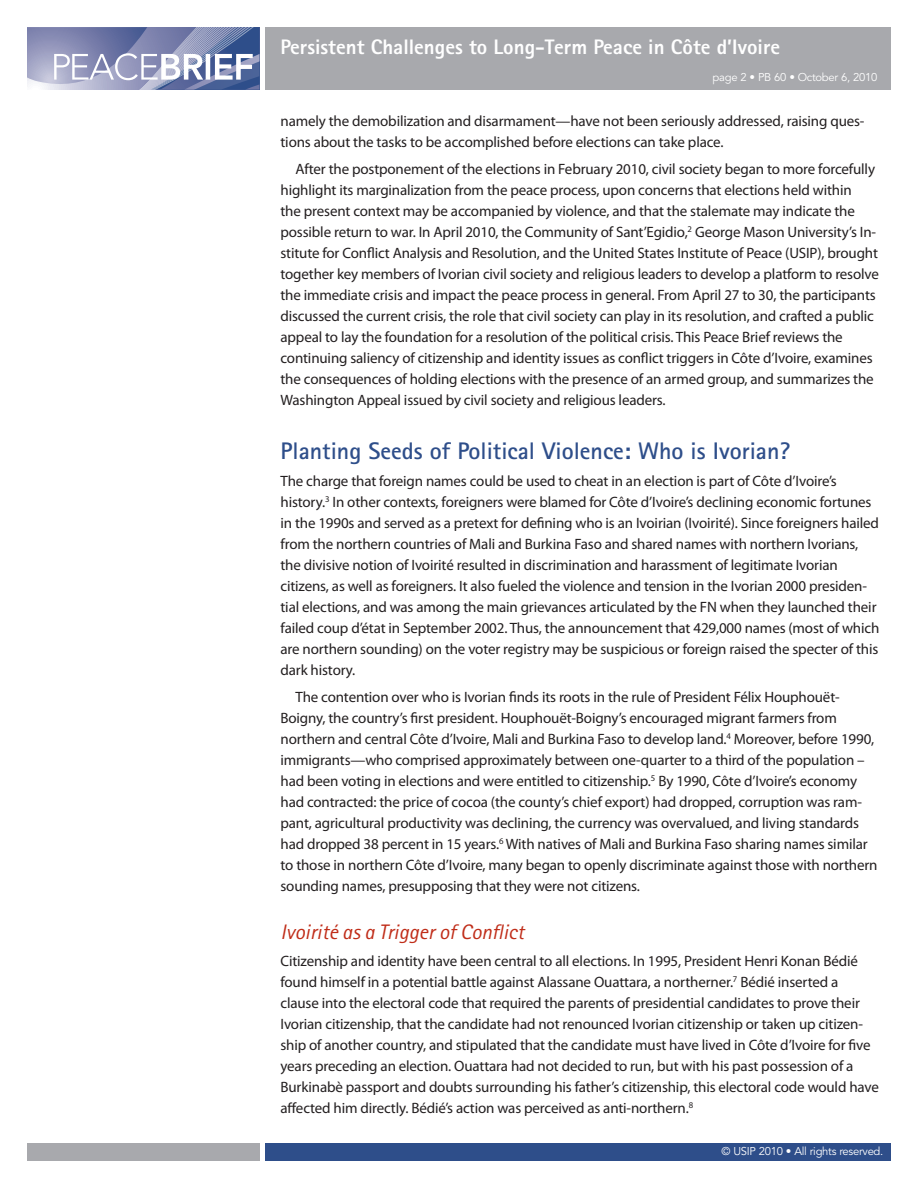
<style>
.page{position:relative;width:918px;height:1188px;background:#fff}
.page>*{position:absolute;margin:0;border:0;box-sizing:border-box;transform-origin:0 0}
.t1{font:700 24px "Rotis Sans Serif";color:#2e4e8a}
.t2{font:800 21px "Rotis Sans Serif";color:#fff}
.t3{font:italic 21px "Rotis Sans Serif";color:#c02d19}
.t4{font:15px/21px "Myriad Pro";letter-spacing:-.01em;color:#231f20}
.t5{font:11.25px "Avenir LT Std";letter-spacing:-.025em;color:#fff}
</style>
<div class="page">
<div style="left:265px;top:1143px;width:626px;height:18px;background:#2e4e8a"></div>
<div style="left:27px;top:1143px;width:233px;height:18px;background:#a8a9ad"></div>
<div style="left:265px;top:27px;width:626px;height:63px;background:#a8a9ad"></div>
<svg style="left:27px;top:27px;width:233px;height:63px;background:#9199bc"></svg>
<h2 class="t2" style="left:280px;top:34px;width:501px">Persistent Challenges to Long-Term Peace in Côte d’Ivoire</h2>
<p class="t5" style="left:713px;top:71px;width:166px">page 2 • PB 60 • October 6, 2010</p>
<p class="t4" style="left:280px;top:110px;width:586px">namely the demobilization and disarmament—have not been seriously addressed, raising ques&shy;tions about the tasks to be accomplished before elections can take place.</p>
<p class="t4" style="left:280px;top:158px;width:600px;text-indent:15px">After the postponement of the elections in February 2010, civil society began to more forcefully highlight its marginalization from the peace process, upon concerns that elections held within<br>the present context may be accompanied by violence, and that the stalemate may indicate the possible return to war. In April 2010, the Community of Sant’Egidio,<sup>2</sup> George Mason University’s In&shy;stitute for Conflict Analysis and Resolution, and the United States Institute of Peace (USIP), brought together key members of Ivorian civil society and religious leaders to develop a platform to resolve the immediate crisis and impact the peace process in general. From April 27 to 30, the participants discussed the current crisis, the role that civil society can play in its resolution, and crafted a public appeal to lay the foundation for a resolution of the political crisis. This Peace Brief reviews the continuing saliency of citizenship and identity issues as conflict triggers in Côte d’Ivoire, examines the consequences of holding elections with the presence of an armed group, and summarizes the Washington Appeal issued by civil society and religious leaders.</p>
<h1 class="t1" style="left:280px;top:436px;width:511px">Planting Seeds of Political Violence: Who is Ivorian?</h1>
<p class="t4" style="left:280px;top:470px;width:600px">The charge that foreign names could be used to cheat in an election is part of Côte d’Ivoire’s history.<sup>3</sup> In other contexts, foreigners were blamed for Côte d’Ivoire’s declining economic fortunes in the 1990s and served as a pretext for defining who is an Ivoirian (Ivoirité). Since foreigners hailed from the northern countries of Mali and Burkina Faso and shared names with northern Ivorians, the divisive notion of Ivoirité resulted in discrimination and harassment of legitimate Ivorian citizens, as well as foreigners. It also fueled the violence and tension in the Ivorian 2000 presiden&shy;tial elections, and was among the main grievances articulated by the FN when they launched their failed coup d’état in September 2002. Thus, the announcement that 429,000 names (most of which are northern sounding) on the voter registry may be suspicious or foreign raised the specter of this dark history.</p>
<p class="t4" style="left:280px;top:686px;width:599px;text-indent:15px">The contention over who is Ivorian finds its roots in the rule of President Félix Houphouët-Boigny, the country’s first president. Houphouët-Boigny’s encouraged migrant farmers from northern and central Côte d’Ivoire, Mali and Burkina Faso to develop land.<sup>4</sup> Moreover, before 1990, immigrants—who comprised approximately between one-quarter to a third of the population – had been voting in elections and were entitled to citizenship.<sup>5</sup> By 1990, Côte d’Ivoire’s economy had contracted: the price of cocoa (the county’s chief export) had dropped, corruption was ram&shy;pant, agricultural productivity was declining, the currency was overvalued, and living standards had dropped 38 percent in 15 years.<sup>6</sup> With natives of Mali and Burkina Faso sharing names similar to those in northern Côte d’Ivoire, many began to openly discriminate against those with northern sounding names, presupposing that they were not citizens.</p>
<h2 class="t3" style="left:280px;top:920px;width:245px">Ivoirité as a Trigger of Conflict</h2>
<p class="t4" style="left:280px;top:950px;width:600px">Citizenship and identity have been central to all elections. In 1995, President Henri Konan Bédié found himself in a potential battle against Alassane Ouattara, a northerner.<sup>7</sup> Bédié inserted a clause into the electoral code that required the parents of presidential candidates to prove their Ivorian citizenship, that the candidate had not renounced Ivorian citizenship or taken up citizen&shy;ship of another country, and stipulated that the candidate must have lived in Côte d’Ivoire for five years preceding an election. Ouattara had not decided to run, but with his past possession of a Burkinabè passport and doubts surrounding his father’s citizenship, this electoral code would have affected him directly. Bédié’s action was perceived as anti-northern.<sup>8</sup></p>
<p class="t5" style="left:722px;top:1145px;width:163px">© USIP 2010 • All rights reserved.</p>
</div>
